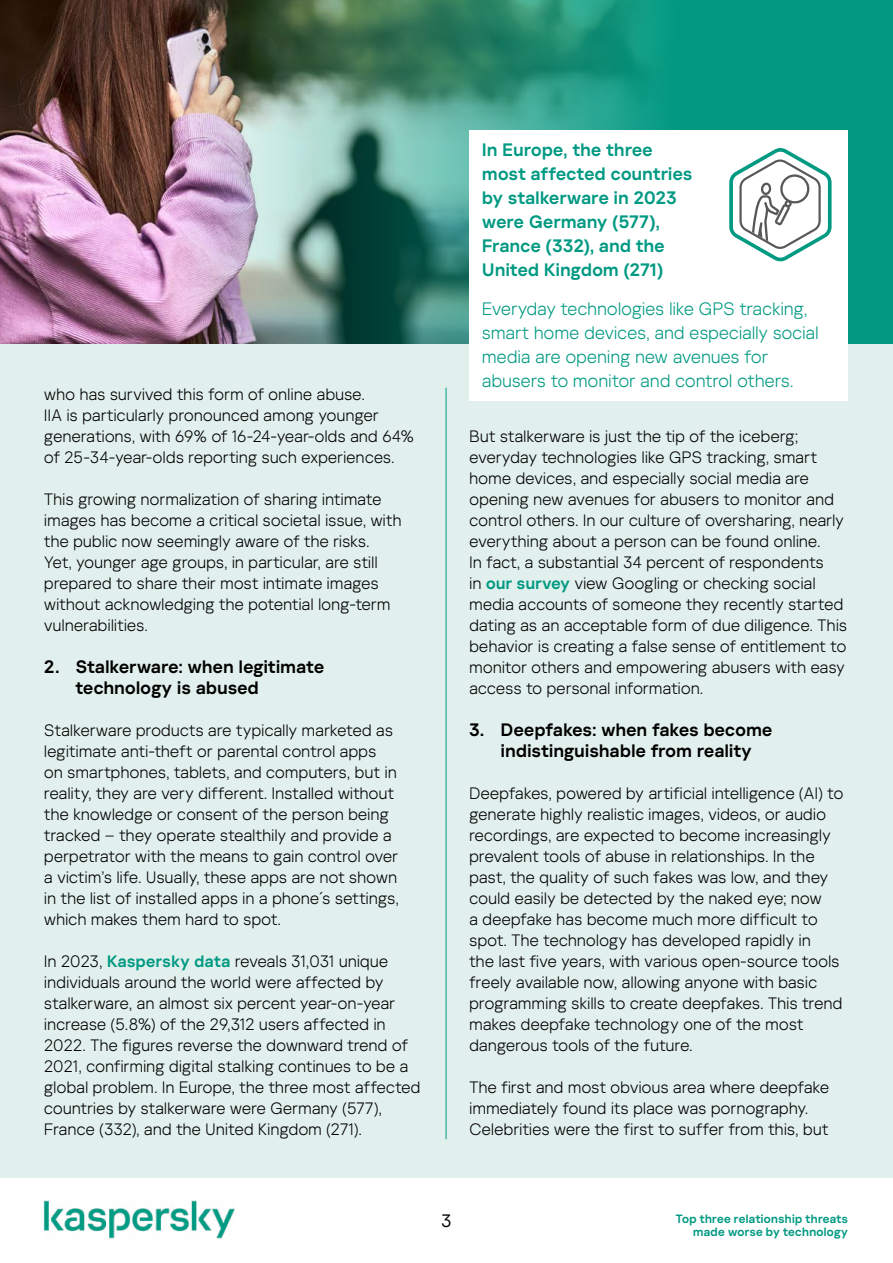
<style>
.page{position:relative;width:893px;height:1263px;background:#fff}
.page>*{position:absolute;margin:0;border:0;box-sizing:border-box;transform-origin:0 0}
.t1{font:300 18px/24px "Kaspersky Sans Display";letter-spacing:.02em;color:#009982}
.t2{font:600 18px/24px "Kaspersky Sans Display";letter-spacing:.025em;color:#009982}
.t3{font:600 18px/21px "Kaspersky Sans Display";letter-spacing:.025em;color:#000}
.t4{font:18px "Kaspersky Sans Display";color:#000}
.t5{font:300 16.5px/21px "Kaspersky Sans Display";letter-spacing:.025em;color:#000}
.t6{font:600 12px/13.5px "Kaspersky Sans Display";letter-spacing:.03em;color:#009982;text-align:right}
.s1{font-weight:600;color:#009982}
</style>
<div class="page">
<div style="left:0;top:0;width:893px;height:1178px;background:#e1f0ed"></div>
<img style="left:43px;top:1200px;width:192px;height:39px">
<hr style="left:446px;top:388px;width:1px;height:751px;background:#009982">
<img style="left:0;top:0;width:893px;height:343px">
<div style="left:469px;top:130px;width:379px;height:270px;background:#fff"></div>
<svg style="left:729px;top:148px;width:102px;height:113px"></svg>
<p class="t5" style="left:44px;top:383px;width:371px">who has survived this form of online abuse.<br>IIA is particularly pronounced among younger generations, with 69% of 16-24-year-olds and 64% of 25-34-year-olds reporting such experiences.</p>
<p class="t5" style="left:44px;top:488px;width:359px">This growing normalization of sharing intimate images has become a critical societal issue, with the public now seemingly aware of the risks.<br>Yet, younger age groups, in particular, are still prepared to share their most intimate images without acknowledging the potential long-term vulnerabilities.</p>
<p class="t3" style="left:76px;top:655px;width:250px;text-indent:-31px">2. Stalkerware: when legitimate technology is abused</p>
<p class="t5" style="left:44px;top:719px;width:356px">Stalkerware products are typically marketed as legitimate anti-theft or parental control apps on smartphones, tablets, and computers, but in reality, they are very different. Installed without the knowledge or consent of the person being tracked – they operate stealthily and provide a perpetrator with the means to gain control over a victim’s life. Usually, these apps are not shown in the list of installed apps in a phone´s settings, which makes them hard to spot.</p>
<p class="t5" style="left:44px;top:950px;width:378px">In 2023, <span class="s1">Kaspersky data</span> reveals 31,031 unique individuals around the world were affected by stalkerware, an almost six percent year-on-year increase (5.8%) of the 29,312 users affected in 2022. The figures reverse the downward trend of 2021, confirming digital stalking continues to be a global problem. In Europe, the three most affected countries by stalkerware were Germany (577), France (332), and the United Kingdom (271).</p>
<p class="t2" style="left:482px;top:137px;width:211px">In Europe, the three most affected countries by stalkerware in 2023 were Germany (577),<br>France (332), and the<br>United Kingdom (271)</p>
<p class="t1" style="left:482px;top:296px;width:338px">Everyday technologies like GPS tracking, smart home devices, and especially social media are opening new avenues for abusers to monitor and control others.</p>
<p class="t5" style="left:469px;top:425px;width:379px">But stalkerware is just the tip of the iceberg; everyday technologies like GPS tracking, smart home devices, and especially social media are opening new avenues for abusers to monitor and control others. In our culture of oversharing, nearly everything about a person can be found online.<br>In fact, a substantial 34 percent of respondents<br>in <span class="s1">our survey</span> view Googling or checking social media accounts of someone they recently started dating as an acceptable form of due diligence. This behavior is creating a false sense of entitlement to monitor others and empowering abusers with easy access to personal information.</p>
<p class="t3" style="left:501px;top:718px;width:273px;text-indent:-32px">3. Deepfakes: when fakes become indistinguishable from reality</p>
<p class="t5" style="left:469px;top:782px;width:375px">Deepfakes, powered by artificial intelligence (AI) to generate highly realistic images, videos, or audio recordings, are expected to become increasingly prevalent tools of abuse in relationships. In the past, the quality of such fakes was low, and they could easily be detected by the naked eye; now<br>a deepfake has become much more difficult to spot. The technology has developed rapidly in<br>the last five years, with various open-source tools freely available now, allowing anyone with basic programming skills to create deepfakes. This trend makes deepfake technology one of the most dangerous tools of the future.</p>
<p class="t5" style="left:469px;top:1076px;width:361px">The first and most obvious area where deepfake immediately found its place was pornography.<br>Celebrities were the first to suffer from this, but</p>
<p class="t4" style="left:442px;top:1207px;width:12px">3</p>
<p class="t6" style="left:676px;top:1211px;width:174px">Top three relationship threats made worse by technology</p>
</div>
